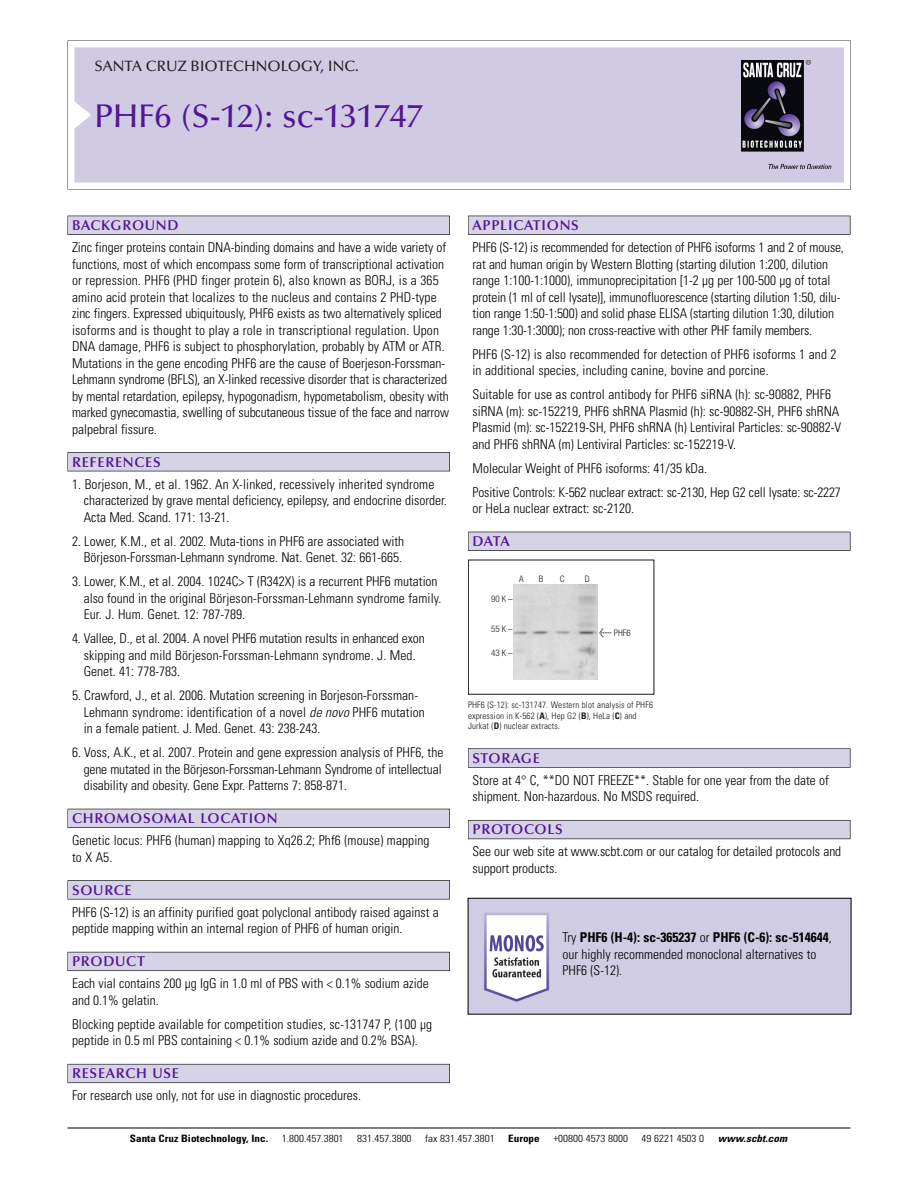
<style>
.page{position:relative;width:918px;height:1188px;background:#fff}
.page>*{position:absolute;margin:0;border:0;box-sizing:border-box;transform-origin:0 0}
.t1{font:500 33px "Optima";color:#511695}
.t2{font:500 15px "Optima";color:#231f20}
.t3{font:600 14.25px "Optima";letter-spacing:.05em;color:#511695}
.t4{font:300 condensed 13.5px/16.5px "Univers";color:#000}
.t5{font:300 condensed 10.2px "Univers";color:#000;scale:1.1 1}
.t6{font:700 condensed 10.2px "Univers";color:#000;scale:1.1 1}
.t7{font:italic 700 condensed 10.2px "Univers";letter-spacing:.005em;color:#000;scale:1.1 1}
.t8{font:9px/10.5px "Univers Condensed Light+XNGFRJ";letter-spacing:.015em;color:#191919}
.t9{font:9px "Helvetica Neue Light Cond+MABPSH";color:#191919}
.s1{font-style:italic}
.s2{font-family:"Meta Plus Book Roman+AOVJCG";font-size:10.5px}
.s3{font-family:"Univers Condensed Bold+QQKTCD"}
.s4{font-weight:700}
</style>
<div class="page">
<svg style="left:68px;top:40px;width:783px;height:149px"></svg>
<div style="left:74px;top:47px;width:770px;height:135px;background:#d1cae3"></div>
<img style="left:741px;top:60px;width:90px;height:108px">
<div style="left:68px;top:216px;width:382px;height:19px;background:#525155"></div>
<div style="left:68px;top:216px;width:381px;height:18px;background:#d7d3e7"></div>
<div style="left:68px;top:452px;width:382px;height:19px;background:#525155"></div>
<div style="left:68px;top:453px;width:381px;height:18px;background:#d7d3e7"></div>
<div style="left:68px;top:809px;width:382px;height:19px;background:#525158"></div>
<div style="left:68px;top:809px;width:381px;height:18px;background:#d7d3e7"></div>
<div style="left:68px;top:880px;width:382px;height:19px;background:#575759"></div>
<div style="left:68px;top:881px;width:381px;height:18px;background:#d7d3e7"></div>
<div style="left:68px;top:952px;width:382px;height:19px;background:#5b5a62"></div>
<div style="left:68px;top:952px;width:381px;height:18px;background:#d7d3e7"></div>
<div style="left:68px;top:1064px;width:382px;height:19px;background:#66646e"></div>
<div style="left:68px;top:1064px;width:381px;height:18px;background:#d7d3e7"></div>
<div style="left:468px;top:216px;width:382px;height:19px;background:#525155"></div>
<div style="left:468px;top:216px;width:382px;height:18px;background:#d7d3e7"></div>
<div style="left:468px;top:532px;width:382px;height:19px;background:#515055"></div>
<div style="left:468px;top:532px;width:382px;height:18px;background:#d7d3e7"></div>
<div style="left:468px;top:748px;width:382px;height:20px;background:#666"></div>
<div style="left:468px;top:749px;width:382px;height:18px;background:#d7d3e7"></div>
<div style="left:468px;top:820px;width:382px;height:19px;background:#5b5961"></div>
<div style="left:468px;top:821px;width:382px;height:18px;background:#d7d3e7"></div>
<hr style="left:68px;top:1128px;width:782px;height:1px;background:#000">
<div style="left:468px;top:560px;width:186px;height:135px;border:1px solid #191919"></div>
<img style="left:514px;top:585px;width:83px;height:95px">
<img style="left:470px;top:900px;width:379px;height:113px">
<div style="left:468px;top:898px;width:383px;height:117px;border:1px solid #000"></div>
<p class="t2" style="left:94px;top:61px;width:266px">SANTA CRUZ BIOTECHNOLOGY, INC.</p>
<h1 class="t1" style="left:94px;top:103px;width:330px">PHF6 (S-12): sc-131747</h1>
<p class="t3" style="left:72px;top:219px;width:108px">BACKGROUND</p>
<p class="t4" style="left:72px;top:240px;width:379px">Zinc finger proteins contain DNA-binding domains and have a wide variety of functions, most of which encompass some form of transcriptional activation or repression. PHF6 (PHD finger protein 6), also known as BORJ, is a 365 amino acid protein that localizes to the nucleus and contains 2 PHD-type zinc fingers. Expressed ubiquitously, PHF6 exists as two alternatively spliced isoforms and is thought to play a role in transcriptional regulation. Upon DNA damage, PHF6 is subject to phosphorylation, probably by ATM or ATR.<br>Mutations in the gene encoding PHF6 are the cause of Boerjeson-Forssman-Lehmann syndrome (BFLS), an X-linked recessive disorder that is characterized by mental retardation, epilepsy, hypogonadism, hypometabolism, obesity with marked gynecomastia, swelling of subcutaneous tissue of the face and narrow palpebral fissure.</p>
<p class="t3" style="left:72px;top:456px;width:90px">REFERENCES</p>
<p class="t4" style="left:84px;top:477px;width:365px;text-indent:-12px">1. Borjeson, M., et al. 1962. An X-linked, recessively inherited syndrome characterized by grave mental deficiency, epilepsy, and endocrine disorder.<br>Acta Med. Scand. 171: 13-21.</p>
<p class="t4" style="left:72px;top:534px;width:334px;text-align:right">2. Lower, K.M., et al. 2002. Muta-tions in PHF6 are associated with<br>Börjeson-Forssman-Lehmann syndrome. Nat. Genet. 32: 661-665.</p>
<p class="t4" style="left:84px;top:574px;width:359px;text-indent:-12px">3. Lower, K.M., et al. 2004. 1024C&gt; T (R342X) is a recurrent PHF6 mutation also found in the original Börjeson-Forssman-Lehmann syndrome family.<br>Eur. J. Hum. Genet. 12: 787-789.</p>
<p class="t4" style="left:84px;top:631px;width:343px;text-indent:-12px">4. Vallee, D., et al. 2004. A novel PHF6 mutation results in enhanced exon skipping and mild Börjeson-Forssman-Lehmann syndrome. J. Med.<br>Genet. 41: 778-783.</p>
<p class="t4" style="left:84px;top:688px;width:342px;text-indent:-12px">5. Crawford, J., et al. 2006. Mutation screening in Borjeson-Forssman-<br>Lehmann syndrome: identification of a novel <span class="s1">de novo</span> PHF6 mutation in a female patient. J. Med. Genet. 43: 238-243.</p>
<p class="t4" style="left:84px;top:745px;width:361px;text-indent:-12px">6. Voss, A.K., et al. 2007. Protein and gene expression analysis of PHF6, the gene mutated in the Börjeson-Forssman-Lehmann Syndrome of intellectual disability and obesity. Gene Expr. Patterns 7: 858-871.</p>
<p class="t3" style="left:72px;top:813px;width:207px">CHROMOSOMAL LOCATION</p>
<p class="t4" style="left:72px;top:833px;width:359px">Genetic locus: PHF6 (human) mapping to Xq26.2; Phf6 (mouse) mapping to X A5.</p>
<p class="t3" style="left:72px;top:884px;width:61px">SOURCE</p>
<p class="t4" style="left:72px;top:905px;width:368px">PHF6 (S-12) is an affinity purified goat polyclonal antibody raised against a peptide mapping within an internal region of PHF6 of human origin.</p>
<p class="t3" style="left:72px;top:956px;width:74px">PRODUCT</p>
<p class="t4" style="left:72px;top:976px;width:358px">Each vial contains 200 µg IgG in 1.0 ml of PBS with &lt; 0.1% sodium azide and 0.1% gelatin.</p>
<p class="t4" style="left:72px;top:1017px;width:362px">Blocking peptide available for competition studies, sc-131747 P, (100 µg peptide in 0.5 ml PBS containing &lt; 0.1% sodium azide and 0.2% BSA).</p>
<p class="t3" style="left:72px;top:1068px;width:109px">RESEARCH USE</p>
<p class="t4" style="left:72px;top:1088px;width:290px">For research use only, not for use in diagnostic procedures.</p>
<p class="t3" style="left:473px;top:219px;width:108px">APPLICATIONS</p>
<p class="t4" style="left:473px;top:240px;width:373px">PHF6 (S-12) is recommended for detection of PHF6 isoforms 1 and 2 of mouse, rat and human origin by Western Blotting (starting dilution 1:200, dilution range 1:100-1:1000), immunoprecipitation [1-2 µg per 100-500 µg of total protein (1 ml of cell lysate)], immunofluorescence (starting dilution 1:50, dilu&shy;tion range 1:50-1:500) and solid phase ELISA (starting dilution 1:30, dilution range 1:30-1:3000); non cross-reactive with other PHF family members.</p>
<p class="t4" style="left:473px;top:347px;width:366px">PHF6 (S-12) is also recommended for detection of PHF6 isoforms 1 and 2 in additional species, including canine, bovine and porcine.</p>
<p class="t4" style="left:473px;top:387px;width:370px">Suitable for use as control antibody for PHF6 siRNA (h): sc-90882, PHF6 siRNA (m): sc-152219, PHF6 shRNA Plasmid (h): sc-90882-SH, PHF6 shRNA Plasmid (m): sc-152219-SH, PHF6 shRNA (h) Lentiviral Particles: sc-90882-V and PHF6 shRNA (m) Lentiviral Particles: sc-152219-V.</p>
<p class="t4" style="left:473px;top:457px;width:370px;line-height:24px">Molecular Weight of PHF6 isoforms: 41/35 kDa.<br>Positive Controls: K-562 nuclear extract: sc-2130, Hep G2 cell lysate: sc-2227</p>
<p class="t4" style="left:473px;top:501px;width:163px">or HeLa nuclear extract: sc-2120.</p>
<p class="t3" style="left:473px;top:536px;width:39px">DATA</p>
<p class="t9" style="left:519px;top:575px;width:6px">A</p>
<p class="t9" style="left:539px;top:575px;width:6px">B</p>
<p class="t9" style="left:560px;top:575px;width:6px">C</p>
<p class="t9" style="left:585px;top:575px;width:6px">D</p>
<p class="t9" style="left:491px;top:596px;width:23px">90K–</p>
<p class="t9" style="left:491px;top:626px;width:23px">55K–</p>
<p class="t9" style="left:491px;top:650px;width:23px">43K–</p>
<p class="t9" style="left:599px;top:630px;width:33px"><span class="s2">&lt;</span> PHF6</p>
<p class="t8" style="left:468px;top:701px;width:187px">PHF6 (S-12): sc-131747. Western blot analysis of PHF6 expression in K-562 (<span class="s3">A</span>), Hep G2 (<span class="s3">B</span>), HeLa (<span class="s3">C</span>) and<br>Jurkat (<span class="s3">D</span>) nuclear extracts.</p>
<p class="t3" style="left:473px;top:752px;width:69px">STORAGE</p>
<p class="t4" style="left:473px;top:773px;width:358px">Store at 4° C, **DO NOT FREEZE**. Stable for one year from the date of shipment. Non-hazardous. No MSDS required.</p>
<p class="t3" style="left:473px;top:824px;width:92px">PROTOCOLS</p>
<p class="t4" style="left:473px;top:845px;width:370px">See our web site at www.scbt.com or our catalog for detailed protocols and support products.</p>
<p class="t4" style="left:563px;top:931px;width:271px">Try <span class="s4">PHF6 (H-4): sc-365237</span> or <span class="s4">PHF6 (C-6): sc-514644</span>, our highly recommended monoclonal alternatives to<br>PHF6 (S-12).</p>
<p class="t6" style="left:130px;top:1135px;width:127px">Santa Cruz Biotechnology, Inc.</p>
<p class="t5" style="left:282px;top:1135px;width:58px">1.800.457.3801</p>
<p class="t5" style="left:357px;top:1135px;width:51px">831.457.3800</p>
<p class="t5" style="left:425px;top:1135px;width:65px">fax 831.457.3801</p>
<p class="t6" style="left:508px;top:1135px;width:30px">Europe</p>
<p class="t5" style="left:553px;top:1135px;width:69px">+00800 4573 8000</p>
<p class="t5" style="left:642px;top:1135px;width:58px">49 6221 4503 0</p>
<p class="t7" style="left:718px;top:1135px;width:64px">www.scbt.com</p>
</div>
